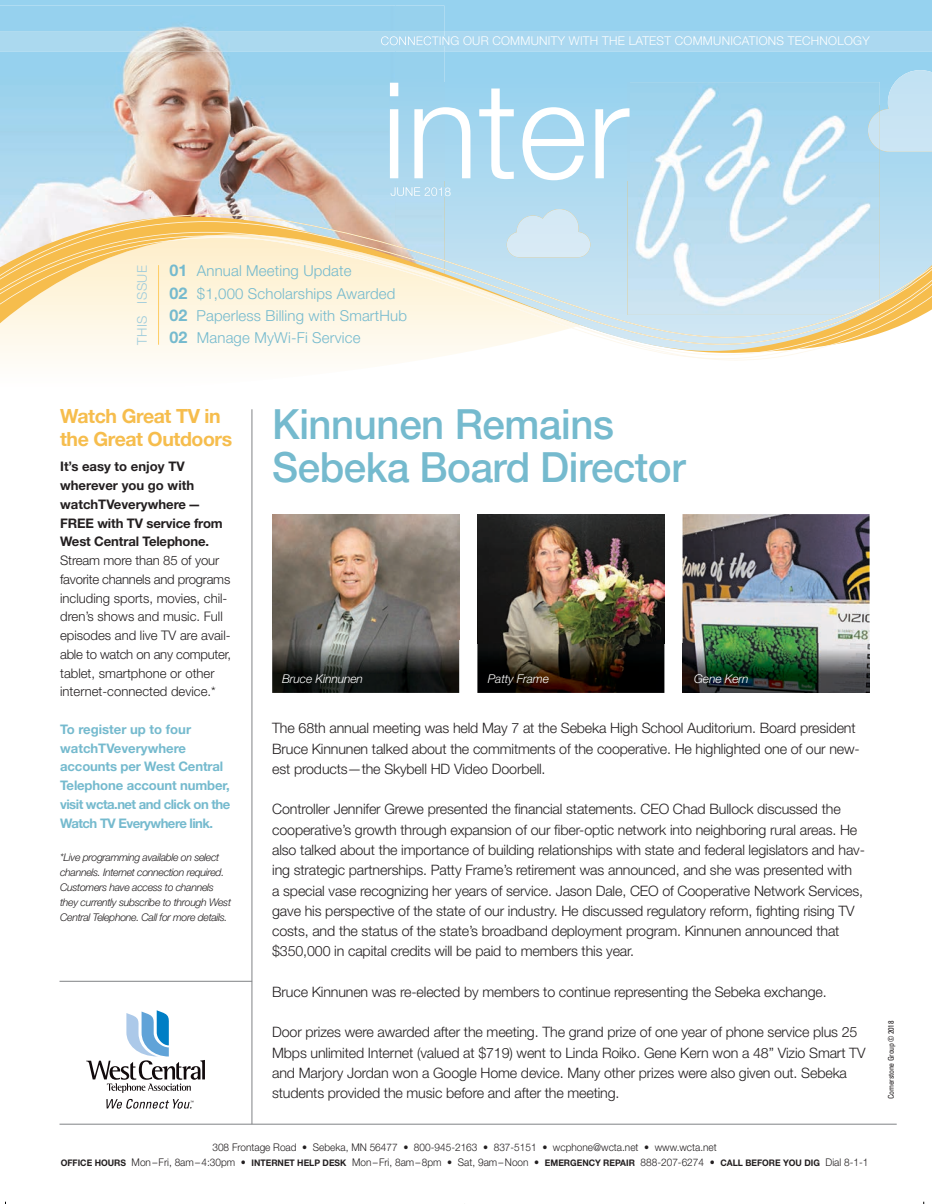
<style>
.page{position:relative;width:932px;height:1204px;background:#fff}
.page>*{position:absolute;margin:0;border:0;box-sizing:border-box;transform-origin:0 0}
.t1{font:300 133.8px "Helvetica Neue LT Std";color:#fff}
.t2{font:500 41.4px/43px "Helvetica Neue LT Std";letter-spacing:-.01em;color:#75bace}
.t3{font:700 19.5px/22.5px "Helvetica Neue LT Std";letter-spacing:-.02em;color:#f6bd4d}
.t4{font:300 15px/22.4px "Helvetica Neue LT Std";letter-spacing:.01em;color:#75bace}
.t5{font:300 14.25px/20.2px "Helvetica Neue LT Std";letter-spacing:-.01em;color:#231f20}
.t6{font:300 13.2px/18.8px "Helvetica Neue LT Std";color:#231f20}
.t7{font:700 13.2px/18.8px "Helvetica Neue LT Std";letter-spacing:-.01em;color:#75bace}
.t8{font:700 13.2px/18.8px "Helvetica Neue LT Std";letter-spacing:-.005em;color:#231f20}
.t9{font:300 13.2px "Helvetica Neue LT Std";letter-spacing:.04em;color:#9eccdc}
.t10{font:300 12px "Helvetica Neue LT Std";letter-spacing:.02em;color:#fff}
.t11{font:italic 300 12px "Helvetica Neue LT Std";letter-spacing:-.01em;color:#fff}
.t12{font:300 10.5px/15px "Helvetica Neue LT Std";color:#231f20;text-align:center;scale:.96 1}
.t13{font:italic 300 10.5px/15px "Helvetica Neue LT Std";letter-spacing:-.03em;color:#231f20}
.t14{font:condensed 7.8px "Univers";letter-spacing:-.03em;color:#231f20}
.s1{font-weight:700;font-size:16.05px}
.s2{font-weight:700;font-size:9px}
</style>
<div class="page">
<svg style="left:0;top:360px;width:415px;height:1px"></svg>
<svg style="left:0;top:0;width:932px;height:214px;background:#9ed4ef"></svg>
<div style="left:444px;top:31px;width:488px;height:20px;background:#abd8f0"></div>
<div style="left:444px;top:36px;width:426px;height:9px;background:#abd8f0"></div>
<img style="left:0;top:6px;width:395px;height:208px">
<div style="left:395px;top:6px;width:49px;height:77px;background:#97d1ed"></div>
<img style="left:395px;top:180px;width:49px;height:34px">
<img style="left:0;top:31px;width:444px;height:20px">
<img style="left:381px;top:36px;width:63px;height:9px">
<img style="left:390px;top:83px;width:54px;height:97px">
<img style="left:390px;top:187px;width:54px;height:9px">
<svg style="left:0;top:214px;width:932px;height:7px"></svg>
<svg style="left:0;top:221px;width:932px;height:11px"></svg>
<svg style="left:0;top:232px;width:932px;height:4px;background:#ddd3b3"></svg>
<svg style="left:0;top:237px;width:932px;height:123px"></svg>
<hr style="left:251px;top:409px;width:1px;height:715px;background:#808285">
<hr style="left:59px;top:980px;width:193px;height:1px;background:#808285">
<hr style="left:59px;top:1123px;width:837px;height:1px;background:#808285">
<svg style="left:86px;top:1010px;width:119px;height:82px"></svg>
<svg style="left:106px;top:1098px;width:88px;height:10px"></svg>
<img style="left:627px;top:82px;width:253px;height:233px">
<img style="left:627px;top:83px;width:2px;height:97px">
<img style="left:843px;top:299px;width:37px;height:16px">
<img style="left:856px;top:303px;width:24px;height:12px">
<img style="left:272px;top:514px;width:187px;height:125px">
<img style="left:272px;top:639px;width:187px;height:54px">
<img style="left:477px;top:514px;width:187px;height:129px">
<img style="left:477px;top:643px;width:187px;height:50px">
<img style="left:682px;top:514px;width:187px;height:179px">
<img style="left:683px;top:643px;width:187px;height:50px">
<svg style="left:507px;top:209px;width:83px;height:48px;background:#cfe6f2"></svg>
<svg style="left:880px;top:70px;width:52px;height:82px;background:#c1e1f2"></svg>
<img style="left:868px;top:111px;width:12px;height:38px">
<hr style="left:158px;top:265px;width:1px;height:80px;background:#fecd64">
<svg style="left:0;top:0;width:6px;height:5px"></svg>
<p class="t10" style="left:381px;top:33px;width:491px">CONNECTING OUR COMMUNITY WITH THE LATEST COMMUNICATIONS TECHNOLOGY</p>
<h1 class="t1" style="left:382px;top:49px;width:249px">inter</h1>
<p class="t9" style="left:134px;top:345px;width:81px;rotate:-90deg">THIS ISSUE</p>
<p class="t4" style="left:169px;top:259px;width:239px"><span class="s1">01</span> Annual Meeting Update<br><span class="s1">02</span> $1,000 Scholarships Awarded<br><span class="s1">02</span> Paperless Billing with SmartHub<br><span class="s1">02</span> Manage MyWi-Fi Service</p>
<h3 class="t3" style="left:60px;top:404px;width:174px">Watch Great TV in the Great Outdoors</h3>
<p class="t8" style="left:60px;top:457px;width:164px">It’s easy to enjoy TV wherever you go with watchTVeverywhere—<br>FREE with TV service from<br>West Central Telephone.</p>
<p class="t6" style="left:60px;top:550px;width:172px">Stream more than 85 of your favorite channels and programs including sports, movies, chil&shy;dren’s shows and music. Full episodes and live TV are avail&shy;able to watch on any computer, tablet, smartphone or other internet-connected device.*</p>
<p class="t7" style="left:60px;top:719px;width:172px">To register up to four watchTVeverywhere accounts per West Central<br>Telephone account number, visit wcta.net and click on the<br>Watch TV Everywhere link.</p>
<p class="t13" style="left:60px;top:850px;width:172px">*Live programming available on select channels. Internet connection required.<br>Customers have access to channels they currently subscribe to through West Central Telephone. Call for more details.</p>
<h2 class="t2" style="left:272px;top:402px;width:415px">Kinnunen Remains<br>Sebeka Board Director</h2>
<p class="t11" style="left:282px;top:672px;width:82px">Bruce Kinnunen</p>
<p class="t11" style="left:488px;top:672px;width:63px">Patty Frame</p>
<p class="t11" style="left:694px;top:672px;width:56px">Gene Kern</p>
<p class="t5" style="left:272px;top:718px;width:589px">The 68th annual meeting was held May 7 at the Sebeka High School Auditorium. Board president<br>Bruce Kinnunen talked about the commitments of the cooperative. He highlighted one of our new&shy;est products—the Skybell HD Video Doorbell.</p>
<p class="t5" style="left:272px;top:799px;width:594px">Controller Jennifer Grewe presented the financial statements. CEO Chad Bullock discussed the cooperative’s growth through expansion of our fiber-optic network into neighboring rural areas. He also talked about the importance of building relationships with state and federal legislators and hav&shy;ing strategic partnerships. Patty Frame’s retirement was announced, and she was presented with<br>a special vase recognizing her years of service. Jason Dale, CEO of Cooperative Network Services, gave his perspective of the state of our industry. He discussed regulatory reform, fighting rising TV costs, and the status of the state’s broadband deployment program. Kinnunen announced that $350,000 in capital credits will be paid to members this year.</p>
<p class="t5" style="left:272px;top:981px;width:556px">Bruce Kinnunen was re-elected by members to continue representing the Sebeka exchange.</p>
<p class="t5" style="left:272px;top:1021px;width:595px">Door prizes were awarded after the meeting. The grand prize of one year of phone service plus 25<br>Mbps unlimited Internet (valued at $719) went to Linda Roiko. Gene Kern won a 48” Vizio Smart TV and Marjory Jordan won a Google Home device. Many other prizes were also given out. Sebeka students provided the music before and after the meeting.</p>
<p class="t12" style="left:61px;top:1139px;width:843px">308 Frontage Road • Sebeka, MN 56477 • 800-945-2163 • 837-5151 • wcphone@wcta.net • www.wcta.net<br><span class="s2">OFFICE HOURS</span> Mon–Fri, 8am–4:30pm • <span class="s2">INTERNET HELP DESK</span> Mon–Fri, 8am–8pm • Sat, 9am–Noon • <span class="s2">EMERGENCY REPAIR</span> 888-207-6274 • <span class="s2">CALL BEFORE YOU DIG</span> Dial 8-1-1</p>
<p class="t14" style="left:886px;top:1099px;width:80px;rotate:-90deg">Cornerstone Group © 2018</p>
</div>
